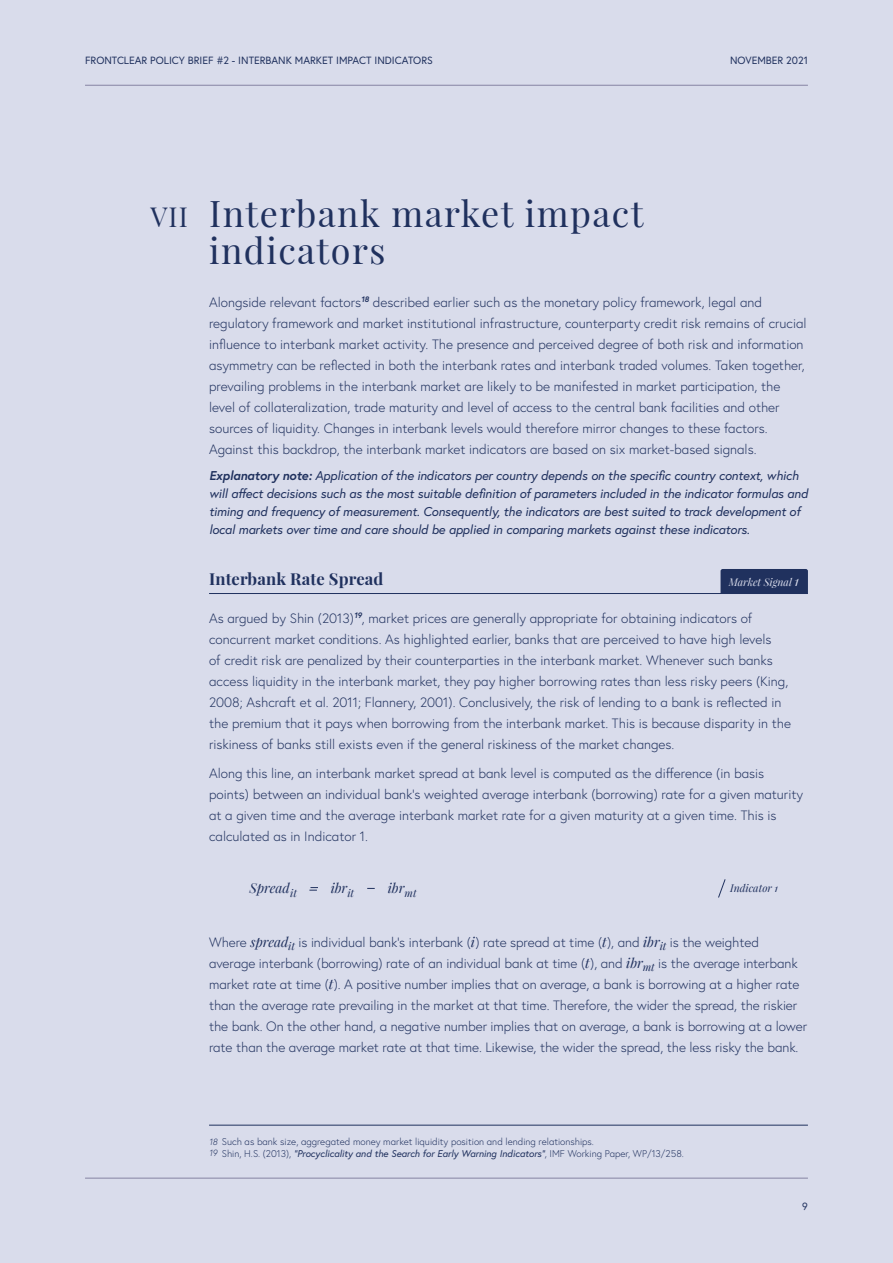
<style>
.page{position:relative;width:893px;height:1263px;background:#d9dceb}
.page>*{position:absolute;margin:0;border:0;box-sizing:border-box;transform-origin:0 0}
.t1{font:36px/37.5px "Playfair Display";letter-spacing:.04em;color:#20315e}
.t2{font:27px "Playfair Display";color:#20315e}
.t3{font:700 16.5px "Playfair Display";letter-spacing:.01em;color:#20315e}
.t4{font:300 13.5px/21px "Europa";color:#20315e}
.t5{font:italic 13.5px "Playfair Display";color:#20315e}
.t6{font:italic 12.75px/18px "Europa";letter-spacing:-.005em;color:#20315e}
.t7{font:10.5px "Europa";color:#20315e}
.t8{font:italic 10.5px "Playfair Display";color:#d9dceb}
.t9{font:italic 10.5px "Playfair Display";color:#20315e}
.t10{font:300 9.75px/11.7px "Europa";color:#20315e}
.s1{font-weight:700}
.s2{font-size:13.5px}
.s3{font-family:"Playfair Display";font-weight:400;font-style:italic}
.s4{font-style:italic;font-size:9px}
.s5{font-weight:400;font-style:italic}
</style>
<div class="page">
<svg style="left:309px;top:887px;width:9px;height:4px"></svg>
<hr style="left:209px;top:593px;width:599px;height:1px;background:#20315e">
<hr style="left:209px;top:1125px;width:599px;height:1px;background:#20315e">
<svg style="left:718px;top:879px;width:8px;height:19px"></svg>
<div style="left:720px;top:569px;width:88px;height:24px;background:#20315e"></div>
<hr style="left:85px;top:1178px;width:723px;height:1px;background:#8684a3">
<hr style="left:85px;top:85px;width:723px;height:1px;background:#8684a3">
<p class="t7" style="left:85px;top:53px;width:349px">FRONTCLEAR POLICY BRIEF #2 - INTERBANK MARKET IMPACT INDICATORS</p>
<p class="t7" style="left:730px;top:53px;width:79px">NOVEMBER 2021</p>
<h2 class="t2" style="left:150px;top:200px;width:39px">VII</h2>
<h1 class="t1" style="left:209px;top:194px;width:436px">Interbank market impact indicators</h1>
<p class="t4" style="left:209px;top:291px;width:599px">Alongside relevant factors<sup>18</sup> described earlier such as the monetary policy framework, legal and regulatory framework and market institutional infrastructure, counterparty credit risk remains of crucial influence to interbank market activity. The presence and perceived degree of both risk and information asymmetry can be reflected in both the interbank rates and interbank traded volumes. Taken together, prevailing problems in the interbank market are likely to be manifested in market participation, the level of collateralization, trade maturity and level of access to the central bank facilities and other sources of liquidity. Changes in interbank levels would therefore mirror changes to these factors.<br>Against this backdrop, the interbank market indicators are based on six market-based signals.</p>
<p class="t6" style="left:209px;top:466px;width:600px"><span class="s1">Explanatory note:</span> Application of the indicators per country depends on the specific country context, which will affect decisions such as the most suitable definition of parameters included in the indicator formulas and timing and frequency of measurement. Consequently, the indicators are best suited to track development of local markets over time and care should be applied in comparing markets against these indicators.</p>
<p class="t3" style="left:209px;top:568px;width:176px">Interbank Rate Spread</p>
<p class="t4" style="left:209px;top:607px;width:584px">As argued by Shin (2013)<sup>19</sup>, market prices are generally appropriate for obtaining indicators of concurrent market conditions. As highlighted earlier, banks that are perceived to have high levels<br>of credit risk are penalized by their counterparties in the interbank market. Whenever such banks access liquidity in the interbank market, they pay higher borrowing rates than less risky peers (King, 2008; Ashcraft et al. 2011; Flannery, 2001). Conclusively, the risk of lending to a bank is reflected in the premium that it pays when borrowing from the interbank market. This is because disparity in the riskiness of banks still exists even if the general riskiness of the market changes.</p>
<p class="t4" style="left:209px;top:763px;width:595px">Along this line, an interbank market spread at bank level is computed as the difference (in basis points) between an individual bank’s weighted average interbank (borrowing) rate for a given maturity at a given time and the average interbank market rate for a given maturity at a given time. This is calculated as in Indicator 1.</p>
<p class="t8" style="left:729px;top:575px;width:72px">Market Signal <span class="s2">1</span></p>
<p class="t5" style="left:249px;top:879px;width:49px">Spread<sub>it</sub></p>
<p class="t5" style="left:331px;top:879px;width:25px">ibr<sub>it</sub></p>
<p class="t5" style="left:388px;top:879px;width:30px">ibr<sub>mt</sub></p>
<p class="t9" style="left:730px;top:881px;width:49px">Indicator 1</p>
<p class="t4" style="left:209px;top:932px;width:599px">Where <span class="s3">spread</span><sub>it</sub> is individual bank’s interbank (<span class="s3">i</span>) rate spread at time (<span class="s3">t</span>), and <span class="s3">ibr</span><sub>it</sub> is the weighted average interbank (borrowing) rate of an individual bank at time (<span class="s3">t</span>), and <span class="s3">ibr</span><sub>mt</sub> is the average interbank market rate at time (<span class="s3">t</span>). A positive number implies that on average, a bank is borrowing at a higher rate than the average rate prevailing in the market at that time. Therefore, the wider the spread, the riskier the bank. On the other hand, a negative number implies that on average, a bank is borrowing at a lower rate than the average market rate at that time. Likewise, the wider the spread, the less risky the bank.</p>
<p class="t10" style="left:209px;top:1136px;width:476px"><span class="s4">18</span> Such as bank size, aggregated money market liquidity position and lending relationships.<br><span class="s4">19</span> Shin, H.S. (2013), <span class="s5">“Procyclicality and the Search for Early Warning Indicators”</span>, IMF Working Paper, WP/13/258.</p>
<p class="t7" style="left:802px;top:1199px;width:7px">9</p>
</div>
